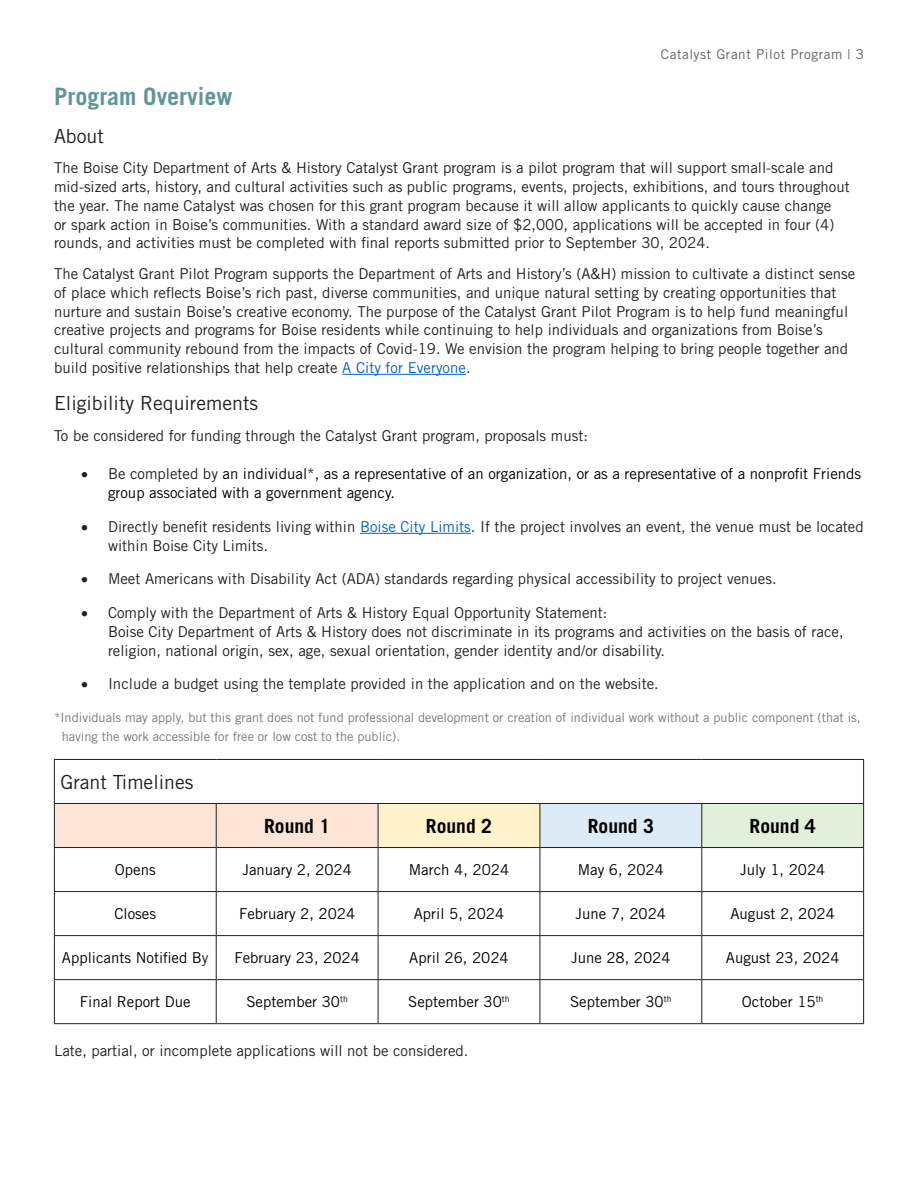
<style>
.page{position:relative;width:918px;height:1188px;background:#fff}
.page>*{position:absolute;margin:0;border:0;box-sizing:border-box;transform-origin:0 0}
.Heading_1__Juniper{font:700 24px "Trade Gothic LT Std";color:#639597}
.Heading_2{font:19.5px "Trade Gothic LT Std";color:#231f20}
.t1{font:700 19.5px "Trade Gothic LT Std";color:#000}
.t2{font:15px/18.8px "Trade Gothic LT Std";color:#231f20}
.t3{font:15px/18.8px "Trade Gothic LT Std";color:#000}
.t4{font:15px/18.8px "Trade Gothic LT Std";color:#201f1e}
.t5{font:13.5px "Trade Gothic LT Std";letter-spacing:.04em;color:#636366}
.t6{font:12.75px/18.8px "Trade Gothic LT Std";color:#777}
.s1{color:#0563c1}
.s2{color:#231f20}
</style>
<div class="page">
<hr style="left:342px;top:374px;width:124px;height:1px;background:#0563c1">
<hr style="left:360px;top:533px;width:111px;height:1px;background:#0563c1">
<div style="left:55px;top:804px;width:323px;height:43px;background:#fce4d6"></div>
<div style="left:378px;top:803px;width:162px;height:45px;background:#fff2cc"></div>
<div style="left:540px;top:803px;width:162px;height:45px;background:#ddebf7"></div>
<div style="left:702px;top:803px;width:162px;height:45px;background:#e2efda"></div>
<hr style="left:54px;top:760px;width:1px;height:43px;background:#231f20">
<hr style="left:54px;top:804px;width:1px;height:43px;background:#231f20">
<hr style="left:54px;top:759px;width:162px;height:1px;background:#231f20">
<hr style="left:216px;top:759px;width:162px;height:1px;background:#231f20">
<hr style="left:378px;top:759px;width:162px;height:1px;background:#231f20">
<hr style="left:540px;top:759px;width:162px;height:1px;background:#231f20">
<hr style="left:702px;top:759px;width:162px;height:1px;background:#231f20">
<hr style="left:54px;top:803px;width:162px;height:1px;background:#231f20">
<hr style="left:216px;top:803px;width:162px;height:1px;background:#231f20">
<hr style="left:378px;top:803px;width:162px;height:1px;background:#231f20">
<hr style="left:540px;top:803px;width:162px;height:1px;background:#231f20">
<hr style="left:702px;top:803px;width:162px;height:1px;background:#231f20">
<hr style="left:54px;top:848px;width:1px;height:43px;background:#231f20">
<hr style="left:54px;top:892px;width:1px;height:43px;background:#231f20">
<hr style="left:54px;top:936px;width:1px;height:43px;background:#231f20">
<hr style="left:54px;top:980px;width:1px;height:43px;background:#231f20">
<hr style="left:54px;top:847px;width:162px;height:1px;background:#231f20">
<hr style="left:216px;top:847px;width:162px;height:1px;background:#231f20">
<hr style="left:378px;top:847px;width:162px;height:1px;background:#231f20">
<hr style="left:540px;top:847px;width:162px;height:1px;background:#231f20">
<hr style="left:702px;top:847px;width:162px;height:1px;background:#231f20">
<hr style="left:54px;top:891px;width:162px;height:1px;background:#231f20">
<hr style="left:216px;top:891px;width:162px;height:1px;background:#231f20">
<hr style="left:378px;top:891px;width:162px;height:1px;background:#231f20">
<hr style="left:540px;top:891px;width:162px;height:1px;background:#231f20">
<hr style="left:702px;top:891px;width:162px;height:1px;background:#231f20">
<hr style="left:54px;top:935px;width:162px;height:1px;background:#231f20">
<hr style="left:216px;top:935px;width:162px;height:1px;background:#231f20">
<hr style="left:378px;top:935px;width:162px;height:1px;background:#231f20">
<hr style="left:540px;top:935px;width:162px;height:1px;background:#231f20">
<hr style="left:702px;top:935px;width:162px;height:1px;background:#231f20">
<hr style="left:54px;top:979px;width:162px;height:1px;background:#231f20">
<hr style="left:216px;top:979px;width:162px;height:1px;background:#231f20">
<hr style="left:378px;top:979px;width:162px;height:1px;background:#231f20">
<hr style="left:540px;top:979px;width:162px;height:1px;background:#231f20">
<hr style="left:702px;top:979px;width:162px;height:1px;background:#231f20">
<hr style="left:54px;top:1023px;width:162px;height:1px;background:#231f20">
<hr style="left:216px;top:1023px;width:162px;height:1px;background:#231f20">
<hr style="left:378px;top:1023px;width:162px;height:1px;background:#231f20">
<hr style="left:540px;top:1023px;width:162px;height:1px;background:#231f20">
<hr style="left:702px;top:1023px;width:162px;height:1px;background:#231f20">
<hr style="left:863px;top:760px;width:1px;height:43px;background:#231f20">
<hr style="left:216px;top:804px;width:1px;height:43px;background:#231f20">
<hr style="left:378px;top:804px;width:1px;height:43px;background:#231f20">
<hr style="left:540px;top:804px;width:1px;height:43px;background:#231f20">
<hr style="left:701px;top:804px;width:1px;height:43px;background:#231f20">
<hr style="left:863px;top:804px;width:1px;height:43px;background:#231f20">
<hr style="left:216px;top:848px;width:1px;height:43px;background:#231f20">
<hr style="left:378px;top:848px;width:1px;height:43px;background:#231f20">
<hr style="left:540px;top:848px;width:1px;height:43px;background:#231f20">
<hr style="left:701px;top:848px;width:1px;height:43px;background:#231f20">
<hr style="left:863px;top:848px;width:1px;height:43px;background:#231f20">
<hr style="left:216px;top:892px;width:1px;height:43px;background:#231f20">
<hr style="left:378px;top:892px;width:1px;height:43px;background:#231f20">
<hr style="left:540px;top:892px;width:1px;height:43px;background:#231f20">
<hr style="left:701px;top:892px;width:1px;height:43px;background:#231f20">
<hr style="left:863px;top:892px;width:1px;height:43px;background:#231f20">
<hr style="left:216px;top:936px;width:1px;height:43px;background:#231f20">
<hr style="left:378px;top:936px;width:1px;height:43px;background:#231f20">
<hr style="left:540px;top:936px;width:1px;height:43px;background:#231f20">
<hr style="left:701px;top:936px;width:1px;height:43px;background:#231f20">
<hr style="left:863px;top:936px;width:1px;height:43px;background:#231f20">
<hr style="left:216px;top:980px;width:1px;height:43px;background:#231f20">
<hr style="left:378px;top:980px;width:1px;height:43px;background:#231f20">
<hr style="left:540px;top:980px;width:1px;height:43px;background:#231f20">
<hr style="left:701px;top:980px;width:1px;height:43px;background:#231f20">
<hr style="left:863px;top:980px;width:1px;height:43px;background:#231f20">
<p class="t5" style="left:661px;top:46px;width:205px">Catalyst Grant Pilot Program | 3</p>
<p class="Heading_1__Juniper" style="left:54px;top:82px;width:180px">Program Overview</p>
<p class="Heading_2" style="left:54px;top:124px;width:51px">About</p>
<p class="t2" style="left:54px;top:158px;width:797px">The Boise City Department of Arts &amp; History Catalyst Grant program is a pilot program that will support small-scale and mid-sized arts, history, and cultural activities such as public programs, events, projects, exhibitions, and tours throughout the year. The name Catalyst was chosen for this grant program because it will allow applicants to quickly cause change<br>or spark action in Boise’s communities. With a standard award size of $2,000, applications will be accepted in four (4) rounds, and activities must be completed with final reports submitted prior to September 30, 2024.</p>
<p class="t2" style="left:54px;top:264px;width:803px">The Catalyst Grant Pilot Program supports the Department of Arts and History’s (A&amp;H) mission to cultivate a distinct sense of place which reflects Boise’s rich past, diverse communities, and unique natural setting by creating opportunities that nurture and sustain Boise’s creative economy. The purpose of the Catalyst Grant Pilot Program is to help fund meaningful creative projects and programs for Boise residents while continuing to help individuals and organizations from Boise’s cultural community rebound from the impacts of Covid-19. We envision the program helping to bring people together and build positive relationships that help create <span class="s1">A City for Everyone</span>.</p>
<p class="Heading_2" style="left:54px;top:392px;width:206px">Eligibility Requirements</p>
<p class="t2" style="left:54px;top:426px;width:535px">To be considered for funding through the Catalyst Grant program, proposals must:</p>
<p class="t3" style="left:108px;top:464px;width:755px;text-indent:-27px"><span class="s2">• Be completed by</span> an individual*, as a representative of an organization, or as a representative of a nonprofit Friends group associated with a government agency.</p>
<p class="t2" style="left:108px;top:517px;width:757px;text-indent:-27px">• Directly benefit residents living within <span class="s1">Boise City Limits</span>. If the project involves an event, the venue must be located within Boise City Limits.</p>
<p class="t2" style="left:81px;top:569px;width:697px">• Meet Americans with Disability Act (ADA) standards regarding physical accessibility to project venues.</p>
<p class="t4" style="left:108px;top:603px;width:737px;text-indent:-27px"><span class="s2">• Comply with the Department of Arts &amp; History Equal Opportunity Statement:<br></span>Boise City Department of Arts &amp; History does not discriminate in its programs and activities on the basis of race, religion, national origin, sex, age, sexual orientation, gender identity and/or disability.</p>
<p class="t2" style="left:81px;top:674px;width:579px">• Include a budget using the template provided in the application and on the website.</p>
<p class="t6" style="left:62px;top:708px;width:801px;text-indent:-8px">*Individuals may apply, but this grant does not fund professional development or creation of individual work without a public component (that is, having the work accessible for free or low cost to the public).</p>
<p class="Heading_2" style="left:60px;top:770px;width:135px">Grant Timelines</p>
<p class="t1" style="left:264px;top:814px;width:68px">Round 1</p>
<p class="t1" style="left:426px;top:814px;width:68px">Round 2</p>
<p class="t1" style="left:588px;top:814px;width:68px">Round 3</p>
<p class="t1" style="left:750px;top:814px;width:68px">Round 4</p>
<p class="t3" style="left:115px;top:860px;width:42px">Opens</p>
<p class="t3" style="left:242px;top:860px;width:111px">January 2, 2024</p>
<p class="t3" style="left:409px;top:860px;width:102px">March 4, 2024</p>
<p class="t3" style="left:578px;top:860px;width:88px">May 6, 2024</p>
<p class="t3" style="left:740px;top:860px;width:87px">July 1, 2024</p>
<p class="t3" style="left:114px;top:904px;width:43px">Closes</p>
<p class="t3" style="left:239px;top:904px;width:118px">February 2, 2024</p>
<p class="t3" style="left:414px;top:904px;width:92px">April 5, 2024</p>
<p class="t3" style="left:576px;top:904px;width:92px">June 7, 2024</p>
<p class="t3" style="left:730px;top:904px;width:106px">August 2, 2024</p>
<p class="t3" style="left:62px;top:948px;width:148px">Applicants Notified B<span class="s2">y</span></p>
<p class="t3" style="left:234px;top:948px;width:127px">February 23, 2024</p>
<p class="t3" style="left:409px;top:948px;width:101px">April 26, 2024</p>
<p class="t3" style="left:571px;top:948px;width:101px">June 28, 2024</p>
<p class="t3" style="left:726px;top:948px;width:115px">August 23, 2024</p>
<p class="t3" style="left:80px;top:992px;width:112px">Final Report Due</p>
<p class="t3" style="left:246px;top:992px;width:103px">September 30<sup>th</sup></p>
<p class="t3" style="left:408px;top:992px;width:103px">September 30<sup>th</sup></p>
<p class="t3" style="left:570px;top:992px;width:103px">September 30<sup>th</sup></p>
<p class="t3" style="left:742px;top:992px;width:83px">October 15<sup>th</sup></p>
<p class="t2" style="left:54px;top:1041px;width:416px">Late, partial, or incomplete applications will not be considered.</p>
</div>
